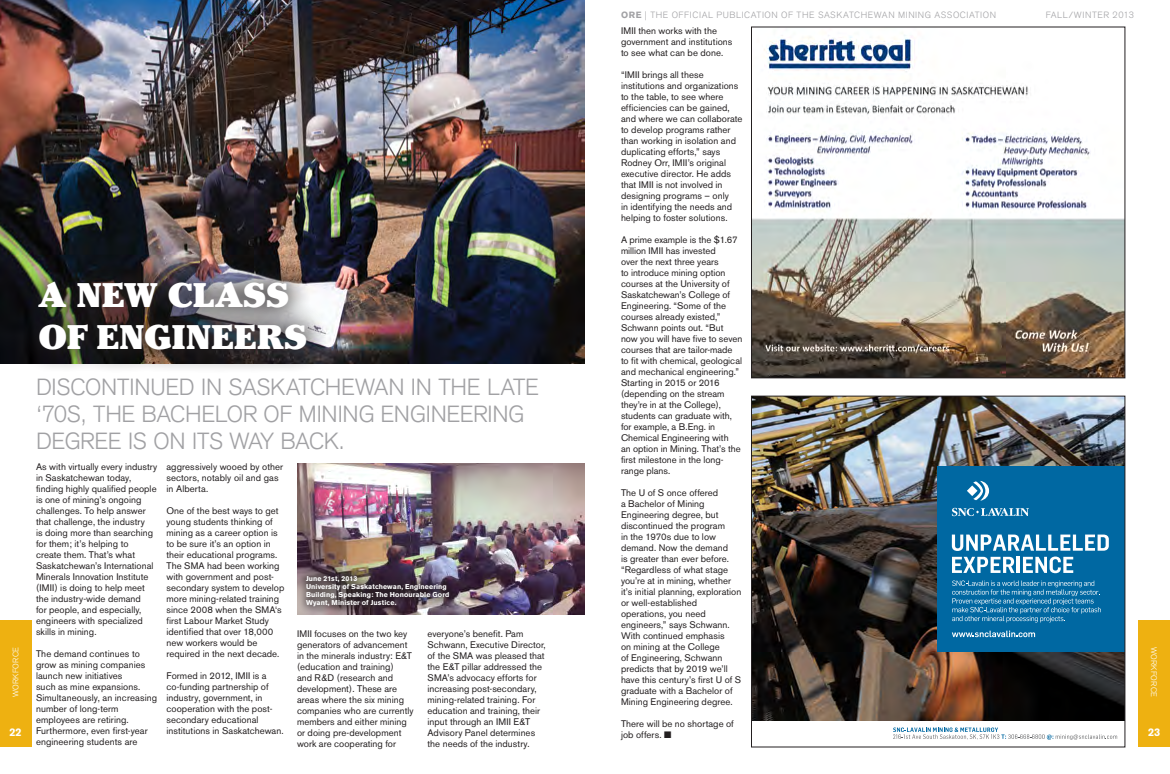
<style>
.page{position:relative;width:1170px;height:774px;background:#fff}
.page>*{position:absolute;margin:0;border:0;box-sizing:border-box;transform-origin:0 0}
.t1{font:900 34px/42px "Cheltenham Std";letter-spacing:.005em;color:#fff}
.t2{font:300 23px/27px "Akzidenz Grotesk";letter-spacing:-.005em;color:#a1a1a4}
.t3{font:700 11px "Akzidenz Grotesk BE";color:#fff}
.t4{font:9.5px/11px "Akzidenz Grotesk BE";letter-spacing:.005em;color:#231f20}
.t5{font:300 9px "Akzidenz Grotesk BE";letter-spacing:.065em;color:#a1a1a4}
.t6{font:300 8px "Akzidenz Grotesk BE";letter-spacing:.015em;color:#fff}
.t7{font:700 7px/8px "Akzidenz Grotesk BE";letter-spacing:.02em;color:#fff}
.s1{font-weight:700}
</style>
<div class="page">
<img style="left:0;top:0;width:585px;height:364px">
<img style="left:753px;top:398px;width:370px;height:322px">
<svg style="left:893px;top:727px;width:224px;height:13px"></svg>
<div style="left:937px;top:466px;width:188px;height:186px;background:#0068a2"></div>
<svg style="left:952px;top:535px;width:157px;height:16px"></svg>
<svg style="left:952px;top:557px;width:63px;height:16px"></svg>
<hr style="left:1017px;top:557px;width:3px;height:16px;background:#fff">
<svg style="left:1023px;top:557px;width:50px;height:16px"></svg>
<svg style="left:952px;top:508px;width:77px;height:8px"></svg>
<svg style="left:967px;top:481px;width:22px;height:20px"></svg>
<svg style="left:952px;top:631px;width:83px;height:6px"></svg>
<svg style="left:952px;top:581px;width:149px;height:42px"></svg>
<div style="left:751px;top:396px;width:374px;height:351px;border:1px solid #231f20"></div>
<img style="left:753px;top:35px;width:370px;height:341px">
<div style="left:751px;top:27px;width:374px;height:351px;border:1px solid #231f20"></div>
<div style="left:0;top:620px;width:32px;height:127px;background:#eeb111"></div>
<div style="left:1138px;top:620px;width:32px;height:127px;background:#eeb111"></div>
<div style="left:16px;top:259px;width:314px;height:115px;background:#231f20;opacity:.75"></div>
<img style="left:297px;top:463px;width:288px;height:151px">
<div style="left:297px;top:567px;width:161px;height:49px;background:#231f20;opacity:.75"></div>
<p class="t5" style="left:621px;top:10px;width:71px"><span class="s1">ORE</span> | THE OFFICI</p>
<p class="t5" style="left:702px;top:10px;width:58px">AL PUBLIC ATION</p>
<p class="t5" style="left:781px;top:10px;width:130px">OF THE SASKATC HEWAN MININ</p>
<p class="t5" style="left:925px;top:10px;width:17px">G ASSOCI</p>
<p class="t5" style="left:969px;top:10px;width:8px">ATIONF</p>
<p class="t5" style="left:1051px;top:10px;width:33px">ALL/WINTE</p>
<p class="t5" style="left:1103px;top:10px;width:32px">R 2013</p>
<p class="t4" style="left:621px;top:25px;width:113px">IMII then works with the government and institutions to see what can be done.</p>
<p class="t4" style="left:621px;top:69px;width:123px">“IMII brings all these institutions and organizations to the table, to see where efficiencies can be gained, and where we can collaborate to develop programs rather than working in isolation and duplicating efforts,” says<br>Rodney Orr, IMII’s original executive director. He adds that IMII is not involved in designing programs – only<br>in identifying the needs and helping to foster solutions.</p>
<p class="t4" style="left:621px;top:234px;width:123px">A prime example is the $1.67 million IMII has invested<br>over the next three years<br>to introduce mining option courses at the University of<br>Saskatchewan’s College of<br>Engineering. “Some of the courses already existed,”<br>Schwann points out. “But now you will have five to seven courses that are tailor-made to fit with chemical, geological and mechanical engineering.”<br>Starting in 2015 or 2016 (depending on the stream they’re in at the College), students can graduate with, for example, a B.Eng. in<br>Chemical Engineering with<br>an option in Mining. That’s the first milestone in the long&shy;range plans.</p>
<p class="t4" style="left:621px;top:487px;width:122px">The U of S once offered<br>a Bachelor of Mining<br>Engineering degree, but discontinued the program<br>in the 1970s due to low demand. Now the demand<br>is greater than ever before. “Regardless of what stage you’re at in mining, whether it’s initial planning, exploration or well-established operations, you need engineers,” says Schwann.<br>With continued emphasis<br>on mining at the College<br>of Engineering, Schwann predicts that by 2019 we’ll have this century’s first U of S graduate with a Bachelor of<br>Mining Engineering degree.</p>
<p class="t4" style="left:621px;top:718px;width:114px">There will be no shortage of job offers. ■</p>
<h1 class="t1" style="left:38px;top:275px;width:270px">A NEW CLASS<br>OF ENGINEERS</h1>
<h2 class="t2" style="left:36px;top:374px;width:505px">DISCO NTINUED IN SASKATCHEWAN IN THE LATE ‘70S, THE BACHELOR OF MINING ENGINEERING<br>DEGREE IS O N ITS WAY BACK.</h2>
<p class="t4" style="left:36px;top:462px;width:123px">As with virtually every industry in Saskatchewan today, finding highly qualified people is one of mining’s ongoing challenges. To help answer that challenge, the industry<br>is doing more than searching for them; it’s helping to<br>create them. That’s what<br>Saskatchewan’s International<br>Minerals Innovation Institute (IMII) is doing to help meet the industry-wide demand<br>for people, and especially, engineers with specialized skills in mining.</p>
<p class="t4" style="left:36px;top:649px;width:123px">The demand continues to grow as mining companies launch new initiatives<br>such as mine expansions.<br>Simultaneously, an increasing number of long-term employees are retiring.<br>Furthermore, even first-year engineering students are</p>
<p class="t4" style="left:167px;top:462px;width:118px">aggressively wooed by other sectors, notably oil and gas in Alberta.</p>
<p class="t4" style="left:167px;top:506px;width:119px">One of the best ways to get young students thinking of mining as a career option is to be sure it’s an option in their educational programs.<br>The SMA had been working with government and post&shy;secondary system to develop more mining-related training since 2008 when the SMA‘s first Labour Market Study identified that over 18,000 new workers would be required in the next decade.</p>
<p class="t4" style="left:167px;top:671px;width:119px">Formed in 2012, IMII is a co-funding partnership of industry, government, in cooperation with the post&shy;secondary educational institutions in Saskatchewan.</p>
<p class="t7" style="left:306px;top:575px;width:145px">June 21st, 2013<br>University of Saskatchewan, Engineering<br>Building, Speaking: The Honourable Gord<br>Wyant, Minister of Justice.</p>
<p class="t4" style="left:297px;top:628px;width:118px">IMII focuses on the two key generators of advancement in the minerals industry: E&amp;T (education and training)<br>and R&amp;D (research and development). These are areas where the six mining companies who are currently members and either mining or doing pre-development work are cooperating for</p>
<p class="t4" style="left:428px;top:628px;width:120px">everyone’s benefit. Pam<br>Schwann, Executive Director, of the SMA was pleased that the E&amp;T pillar addressed the<br>SMA’s advocacy efforts for increasing post-secondary, mining-related training. For education and training, their input through an IMII E&amp;T<br>Advisory Panel determines the needs of the industry.</p>
<p class="t6" style="left:11px;top:697px;width:51px;rotate:-90deg">WORKFORCE</p>
<p class="t6" style="left:1159px;top:647px;width:51px;rotate:90deg">WORKFORCE</p>
<p class="t6" style="left:1159px;top:655px;width:35px;rotate:90deg">SECTION</p>
<p class="t6" style="left:11px;top:689px;width:35px;rotate:-90deg">SECTION</p>
<p class="t3" style="left:9px;top:726px;width:14px">22</p>
<p class="t3" style="left:1148px;top:726px;width:14px">23</p>
</div>
